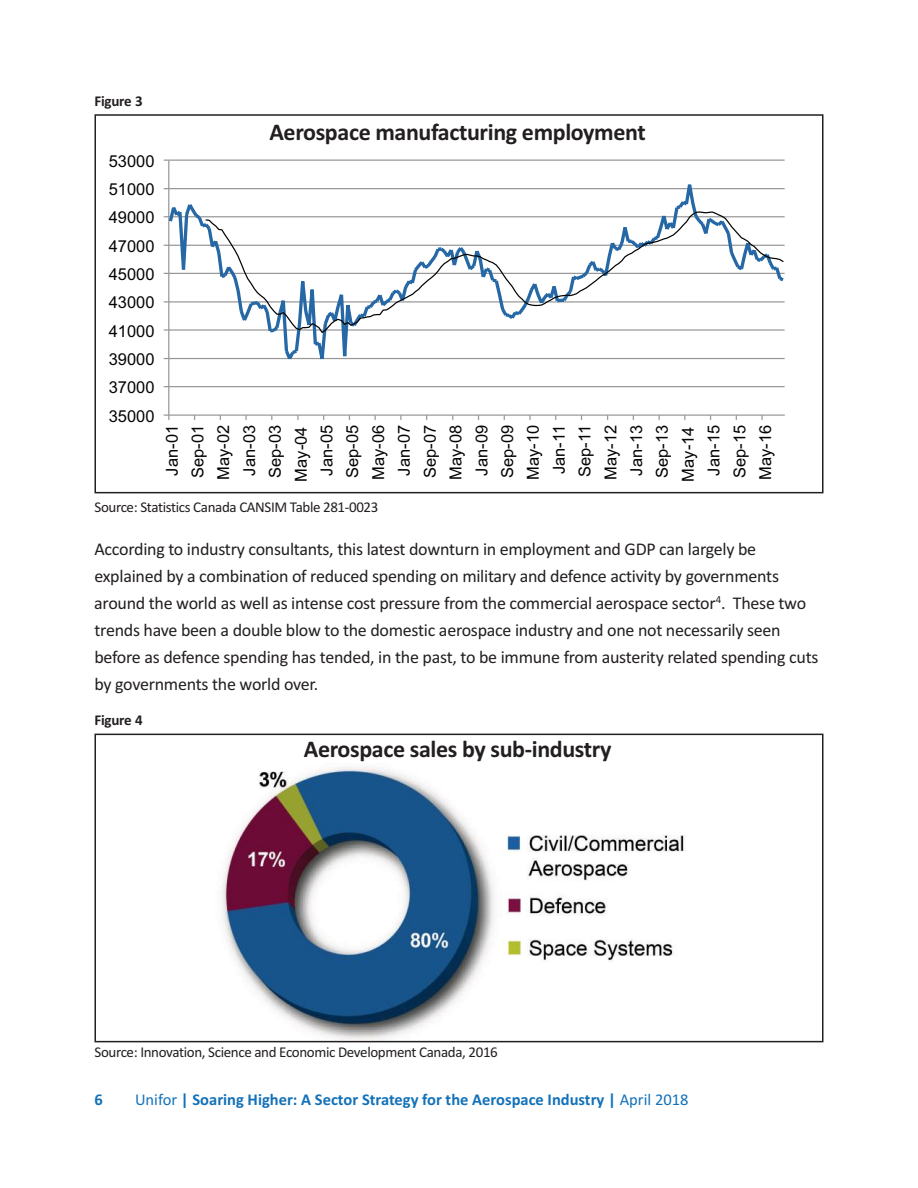
<style>
.page{position:relative;width:918px;height:1188px;background:#fff}
.page>*{position:absolute;margin:0;border:0;box-sizing:border-box;transform-origin:0 0}
.t1{font:700 24px "Calibri";letter-spacing:-.015em;color:#231f20}
.t2{font:18px/27px "Calibri";letter-spacing:-.015em;color:#231f20}
.t3{font:16.5px/25.8px "Arial";color:#040503;text-align:center}
.t4{font:700 16.5px "Calibri";color:#1271b9}
.t5{font:15px "Calibri";letter-spacing:-.025em;color:#231f20}
.t6{font:700 15px "Calibri";letter-spacing:-.015em;color:#231f20}
.s1{font-weight:400}
</style>
<div class="page">
<hr style="left:169px;top:386px;width:616px;height:1px;background:#989898">
<hr style="left:169px;top:160px;width:616px;height:1px;background:#989898">
<hr style="left:168px;top:160px;width:1px;height:255px;background:#989898">
<hr style="left:169px;top:414px;width:616px;height:2px;background:#989898">
<svg style="left:164px;top:414px;width:5px;height:6px"></svg>
<svg style="left:166px;top:181px;width:619px;height:182px"></svg>
<svg style="left:205px;top:211px;width:580px;height:123px"></svg>
<div style="left:94px;top:114px;width:730px;height:379px;border:2px solid #231f20"></div>
<img style="left:222px;top:766px;width:462px;height:273px">
<div style="left:94px;top:734px;width:729px;height:308px;border:2px solid #231f20"></div>
<p class="t6" style="left:94px;top:92px;width:50px">Figure 3</p>
<p class="t3" style="left:109px;top:148px;width:47px">53000</p>
<p class="t3" style="left:109px;top:177px;width:47px">51000</p>
<p class="t3" style="left:109px;top:205px;width:47px">49000</p>
<p class="t3" style="left:109px;top:233px;width:47px">47000</p>
<p class="t3" style="left:109px;top:262px;width:47px">45000</p>
<p class="t3" style="left:109px;top:290px;width:47px">43000</p>
<p class="t3" style="left:109px;top:318px;width:47px">41000</p>
<p class="t3" style="left:109px;top:347px;width:47px">39000</p>
<p class="t3" style="left:109px;top:375px;width:47px">37000</p>
<p class="t3" style="left:109px;top:403px;width:47px">35000</p>
<h1 class="t1" style="left:269px;top:118px;width:378px">Aerospace manufacturing employment</h1>
<p class="t3" style="left:159px;top:482px;width:58px;rotate:-90deg">Jan-01<br>Sep-01<br>May-02<br>Jan-03<br>Sep-03<br>May-04<br>Jan-05<br>Sep-05<br>May-06<br>Jan-07<br>Sep-07<br>May-08<br>Jan-09<br>Sep-09<br>May-10<br>Jan-11<br>Sep-11<br>May-12<br>Jan-13<br>Sep-13<br>May-14<br>Jan-15<br>Sep-15<br>May-16</p>
<p class="t5" style="left:94px;top:498px;width:285px">Source: Statistics Canada CANSIM Table 281-0023</p>
<p class="t2" style="left:94px;top:535px;width:726px">According to industry consultants, this latest downturn in employment and GDP can largely be explained by a combination of reduced spending on military and defence activity by governments around the world as well as intense cost pressure from the commercial aerospace sector<sup>4</sup>. These two trends have been a double blow to the domestic aerospace industry and one not necessarily seen before as defence spending has tended, in the past, to be immune from austerity related spending cuts by governments the world over.</p>
<p class="t6" style="left:94px;top:711px;width:50px">Figure 4</p>
<h1 class="t1" style="left:304px;top:735px;width:309px">Aerospace sales by sub-industry</h1>
<p class="t5" style="left:94px;top:1043px;width:405px">Source: Innovation, Science and Economic Development Canada, 2016</p>
<p class="t4" style="left:95px;top:1089px;width:10px">6</p>
<p class="t4" style="left:135px;top:1089px;width:555px"><span class="s1">Unifor</span> | Soaring Higher: A Sector Strategy for the Aerospace Industry | <span class="s1">April 2018</span></p>
</div>
